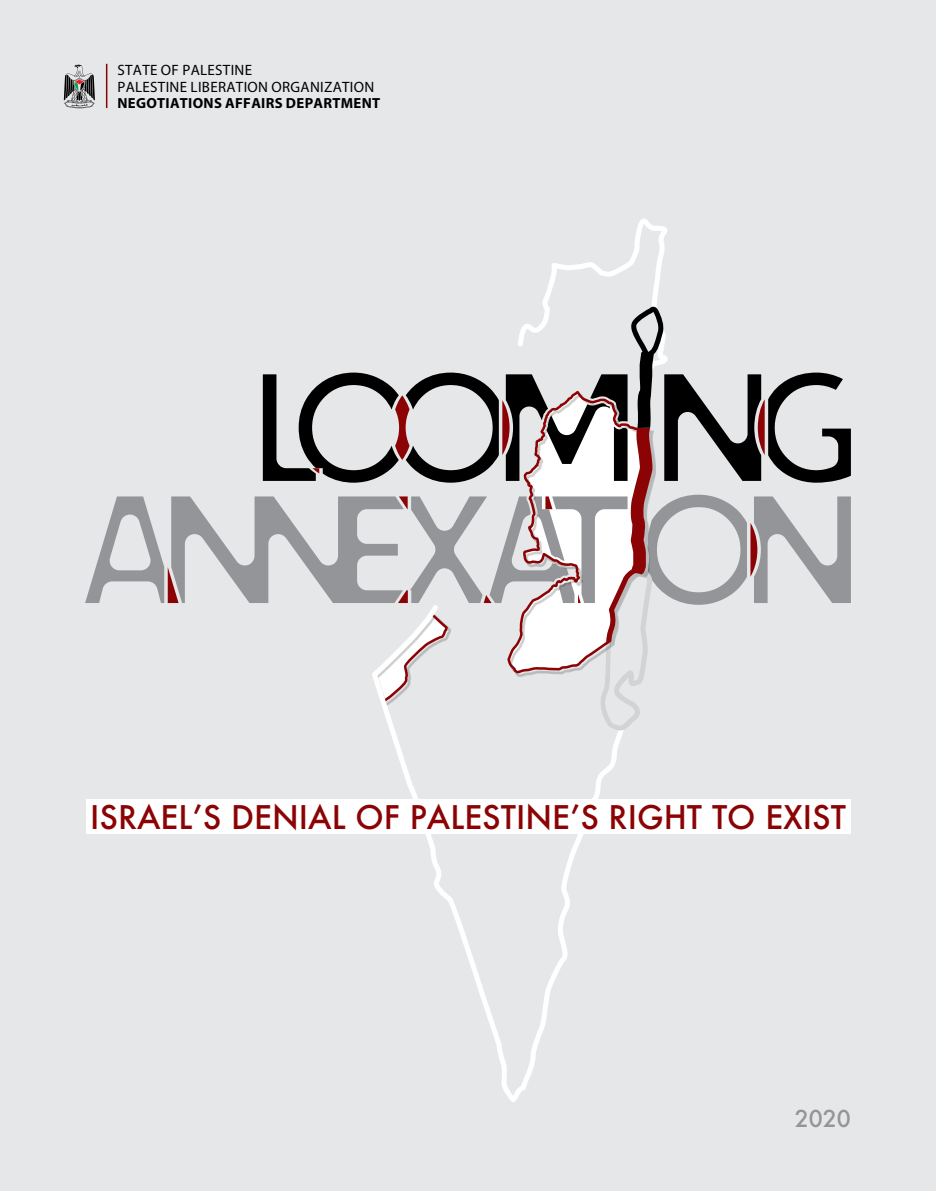
<style>
.page{position:relative;width:936px;height:1191px;background:#fff}
.page>*{position:absolute;margin:0;border:0;box-sizing:border-box;transform-origin:0 0}
.t1{font:500 31.65px "Futura";color:#8b0304}
.t2{font:500 22.65px "Futura";color:#939598}
.t3{font:15px/16.5px "Myriad Pro";letter-spacing:.02em;color:#000}
.t4{font:700 14.7px "Myriad Pro";letter-spacing:.02em;color:#000}
</style>
<div class="page">
<div style="left:0;top:0;width:935px;height:1191px;background:#e6e7e8"></div>
<svg style="left:64px;top:65px;width:31px;height:43px"></svg>
<hr style="left:106px;top:64px;width:1px;height:44px;background:#8b0304">
<svg style="left:372px;top:218px;width:296px;height:884px"></svg>
<svg style="left:85px;top:306px;width:765px;height:424px"></svg>
<div style="left:86px;top:799px;width:764px;height:34px;background:#fff"></div>
<p class="t3" style="left:117px;top:62px;width:258px">STATE OF PALESTINE<br>PALESTINE LIBERATION ORGANIZATION</p>
<p class="t4" style="left:117px;top:93px;width:264px">NEGOTIATIONS AFFAIRS DEPARTMENT</p>
<h1 class="t1" style="left:90px;top:796px;width:757px">ISRAEL’S DENIAL OF PALESTINE’S RIGHT TO EXIST</h1>
<h2 class="t2" style="left:794px;top:1103px;width:57px">2020</h2>
</div>
